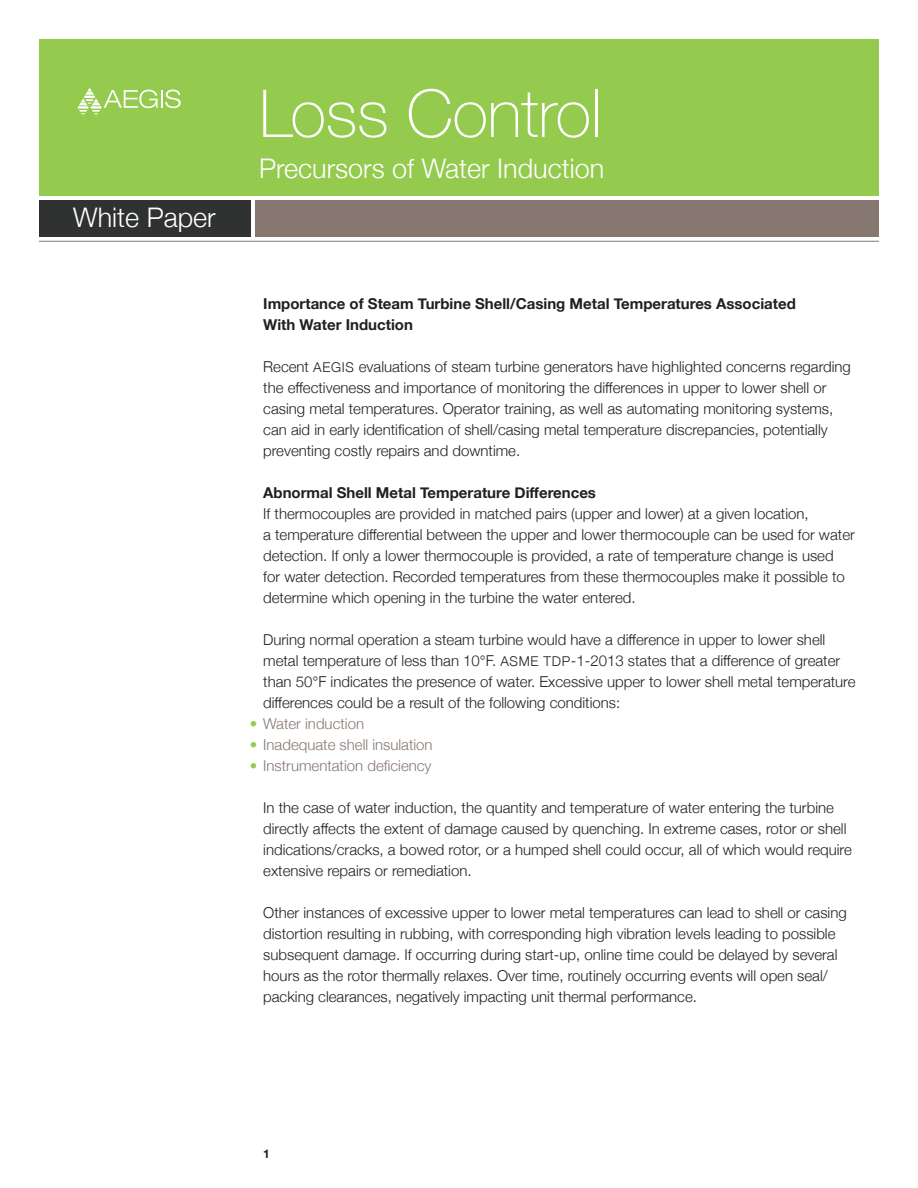
<style>
.page{position:relative;width:918px;height:1188px;background:#fff}
.page>*{position:absolute;margin:0;border:0;box-sizing:border-box;transform-origin:0 0}
.t1{font:100 66px "Helvetica Neue";letter-spacing:-.005em;color:#fff}
.t2{font:300 27px "Helvetica Neue";color:#fff}
.Text{font:300 15px/21px "Helvetica Neue";color:#231f20}
.Headline{font:700 15px/21px "Helvetica Neue";color:#231f20}
.Bullets{font:300 15px "Helvetica Neue";color:#867770}
.t3{font:700 12px "Helvetica Neue";color:#231f20}
.s1{font-size:13.5px}
.s2{color:#94ca4e}
</style>
<div class="page">
<div style="left:39px;top:200px;width:211px;height:37px;background:#303232"></div>
<div style="left:39px;top:39px;width:840px;height:156px;background:#94ca4e"></div>
<div style="left:255px;top:200px;width:624px;height:37px;background:#867770"></div>
<hr style="left:39px;top:241px;width:840px;height:1px;background:#867770">
<svg style="left:78px;top:88px;width:103px;height:29px"></svg>
<h2 class="t2" style="left:73px;top:195px;width:144px">White Paper</h2>
<h1 class="t1" style="left:259px;top:63px;width:344px">Loss Control</h1>
<h2 class="t2" style="left:259px;top:147px;width:347px">Precursors of Water Induction</h2>
<p class="Headline" style="left:263px;top:294px;width:534px">Importance of Steam Turbine Shell/Casing Metal Temperatures Associated<br>With Water Induction</p>
<p class="Text" style="left:263px;top:355px;width:589px">Recent <span class="s1">AEGIS</span> evaluations of steam turbine generators have highlighted concerns regarding the effectiveness and importance of monitoring the differences in upper to lower shell or casing metal temperatures. Operator training, as well as automating monitoring systems, can aid in early identification of shell/casing metal temperature discrepancies, potentially preventing costly repairs and downtime.</p>
<p class="Headline" style="left:263px;top:483px;width:334px">Abnormal Shell Metal Temperature Differences</p>
<p class="Text" style="left:263px;top:502px;width:593px">If thermocouples are provided in matched pairs (upper and lower) at a given location,<br>a temperature differential between the upper and lower thermocouple can be used for water detection. If only a lower thermocouple is provided, a rate of temperature change is used<br>for water detection. Recorded temperatures from these thermocouples make it possible to determine which opening in the turbine the water entered.</p>
<p class="Text" style="left:263px;top:628px;width:594px">During normal operation a steam turbine would have a difference in upper to lower shell metal temperature of less than 10°F. <span class="s1">ASME TDP</span>-1-2013 states that a difference of greater than 50°F indicates the presence of water. Excessive upper to lower shell metal temperature differences could be a result of the following conditions:</p>
<p class="Bullets" style="left:250px;top:712px;width:116px"><span class="s2">•</span> Water induction</p>
<p class="Bullets" style="left:250px;top:733px;width:184px"><span class="s2">•</span> Inadequate shell insulation</p>
<p class="Bullets" style="left:250px;top:754px;width:183px"><span class="s2">•</span> Instrumentation deficiency</p>
<p class="Text" style="left:263px;top:796px;width:590px">In the case of water induction, the quantity and temperature of water entering the turbine directly affects the extent of damage caused by quenching. In extreme cases, rotor or shell indications/cracks, a bowed rotor, or a humped shell could occur, all of which would require extensive repairs or remediation.</p>
<p class="Text" style="left:263px;top:901px;width:585px">Other instances of excessive upper to lower metal temperatures can lead to shell or casing distortion resulting in rubbing, with corresponding high vibration levels leading to possible subsequent damage. If occurring during start-up, online time could be delayed by several hours as the rotor thermally relaxes. Over time, routinely occurring events will open seal/ packing clearances, negatively impacting unit thermal performance.</p>
<p class="t3" style="left:263px;top:1144px;width:8px">1</p>
</div>
